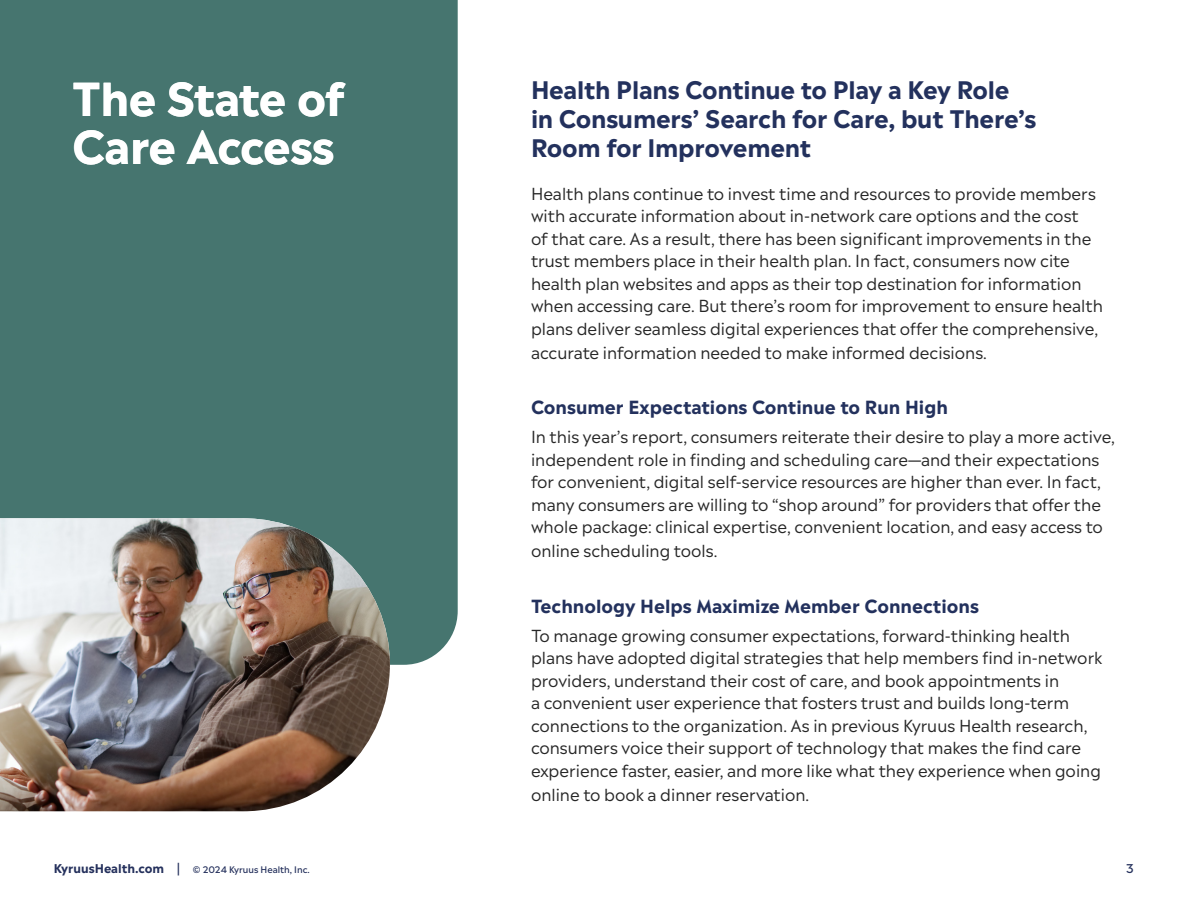
<style>
.page{position:relative;width:1188px;height:918px;background:#fff}
.page>*{position:absolute;margin:0;border:0;box-sizing:border-box;transform-origin:0 0}
.Divider_Title{font:700 45px/48px "Madera";letter-spacing:-.02em;color:#fff}
.Heading_1{font:700 24px/28.8px "Madera";letter-spacing:-.01em;color:#23315d}
.K_H2{font:700 18px "Madera";color:#23315d}
.Body_text_12{font:16.5px/22.5px "Madera";color:#262626}
.t1{font:500 12px "Madera";color:#24305c}
.t2{font:500 9px "Madera";color:#24305c}
.s1{font-weight:700;font-size:12px}
.s2{font-size:12px}
</style>
<div class="page">
<div style="left:0;top:0;width:458px;height:665px;background:#46756f"></div>
<img style="left:0;top:518px;width:390px;height:293px">
<p class="Divider_Title" style="left:72px;top:72px;width:275px">The State of<br>Care Access</p>
<p class="Heading_1" style="left:531px;top:75px;width:507px">Health Plans Continue to Play a Key Role in Consumers’ Search for Care, but There’s<br>Room for Improvement</p>
<p class="Body_text_12" style="left:531px;top:182px;width:573px">Health plans continue to invest time and resources to provide members with accurate information about in-network care options and the cost<br>of that care. As a result, there has been significant improvements in the trust members place in their health plan. In fact, consumers now cite health plan websites and apps as their top destination for information when accessing care. But there’s room for improvement to ensure health plans deliver seamless digital experiences that offer the comprehensive,</p>
<p class="Body_text_12" style="left:531px;top:341px;width:457px">accurate information needed to make informed decisions.</p>
<p class="K_H2" style="left:531px;top:393px;width:418px">Consumer Expectations Continue to Run High</p>
<p class="Body_text_12" style="left:531px;top:425px;width:585px">In this year’s report, consumers reiterate their desire to play a more active, independent role in finding and scheduling care—and their expectations for convenient, digital self-service resources are higher than ever. In fact, many consumers are willing to “shop around” for providers that offer the whole package: clinical expertise, convenient location, and easy access to</p>
<p class="Body_text_12" style="left:531px;top:539px;width:188px">online scheduling tools.</p>
<p class="K_H2" style="left:531px;top:592px;width:449px">Technology Helps Maximize Member Connections</p>
<p class="Body_text_12" style="left:531px;top:624px;width:573px">To manage growing consumer expectations, forward-thinking health plans have adopted digital strategies that help members find in-network providers, understand their cost of care, and book appointments in<br>a convenient user experience that fosters trust and builds long-term connections to the organization. As in previous Kyruus Health research, consumers voice their support of technology that makes the find care experience faster, easier, and more like what they experience when going</p>
<p class="Body_text_12" style="left:531px;top:783px;width:280px">online to book a dinner reservation.</p>
<p class="t2" style="left:54px;top:863px;width:257px"><span class="s1">KyruusHealth.com</span> <span class="s2">|</span> © 2024 Kyruus Health, Inc.</p>
<p class="t1" style="left:1126px;top:860px;width:9px">3</p>
</div>
